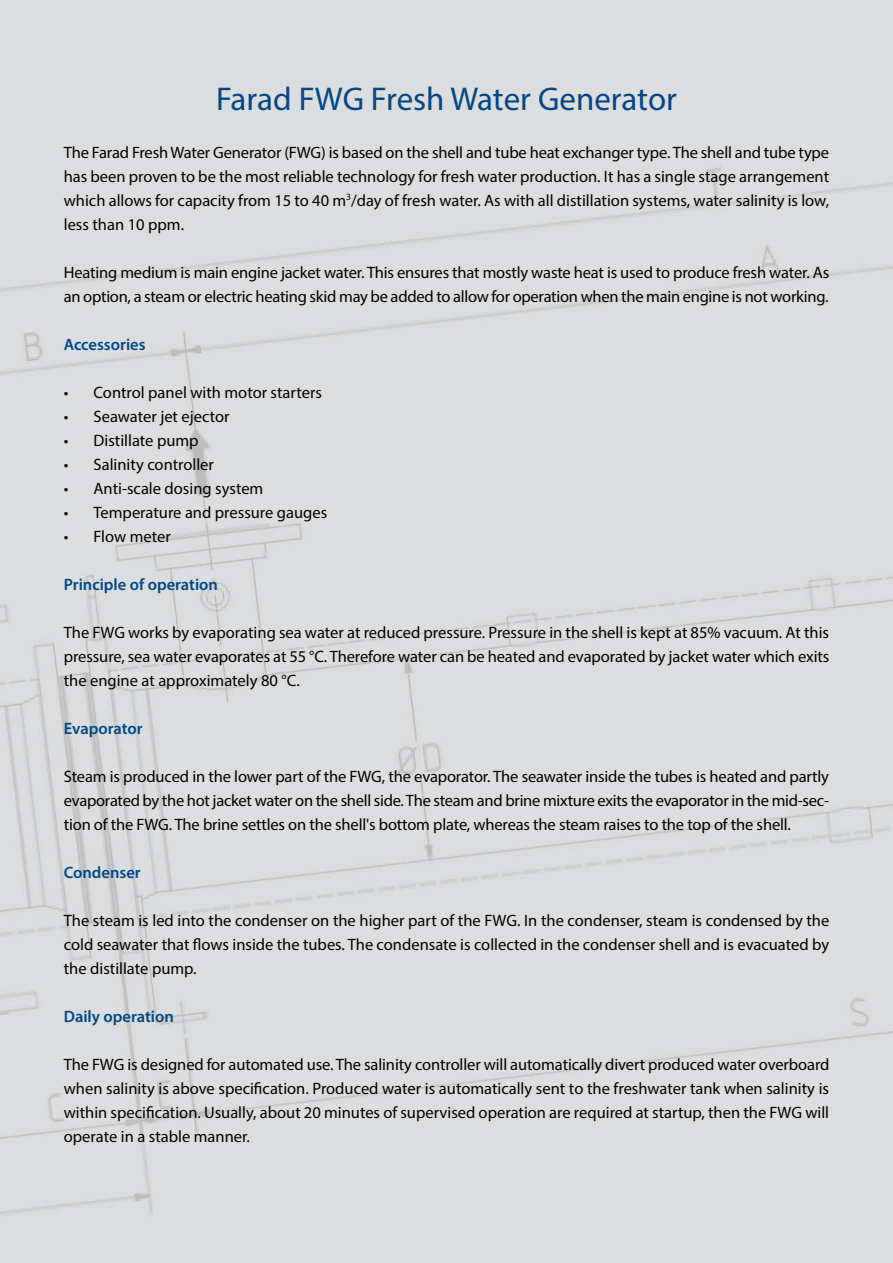
<style>
.page{position:relative;width:893px;height:1263px;background:#dcddde}
.page>*{position:absolute;margin:0;border:0;box-sizing:border-box;transform-origin:0 0}
.t1{font:33px "Myriad Pro";color:#004785}
.t2{font:16.5px/24px "Myriad Pro";letter-spacing:-.005em;color:#000;text-align:justify}
.t3{font:600 16.5px "Myriad Pro";color:#004785}
</style>
<div class="page">
<h1 class="t1" style="left:216px;top:78px;width:462px">Farad FWG Fresh Water Generator</h1>
<p class="t2" style="left:64px;top:140px;width:767px">The Farad Fresh Water Generator (FWG) is based on the shell and tube heat exchanger type. The shell and tube type has been proven to be the most reliable technology for fresh water production. It has a single stage arrangement which allows for capacity from 15 to 40 m<sup>3</sup>/day of fresh water. As with all distillation systems, water salinity is low, less than 10 ppm.</p>
<p class="t2" style="left:64px;top:260px;width:767px">Heating medium is main engine jacket water. This ensures that mostly waste heat is used to produce fresh water. As an option, a steam or electric heating skid may be added to allow for operation when the main engine is not working.</p>
<p class="t3" style="left:64px;top:334px;width:83px">Accessories</p>
<p class="t2" style="left:64px;top:380px;width:260px">• Control panel with motor starters</p>
<p class="t2" style="left:64px;top:404px;width:167px">• Seawater jet ejector</p>
<p class="t2" style="left:64px;top:428px;width:136px">• Distillate pump</p>
<p class="t2" style="left:64px;top:452px;width:152px">• Salinity controller</p>
<p class="t2" style="left:64px;top:476px;width:201px">• Anti-scale dosing system</p>
<p class="t2" style="left:64px;top:500px;width:265px">• Temperature and pressure gauges</p>
<p class="t2" style="left:64px;top:524px;width:109px">• Flow meter</p>
<p class="t3" style="left:64px;top:574px;width:156px">Principle of operation</p>
<p class="t2" style="left:64px;top:620px;width:767px">The FWG works by evaporating sea water at reduced pressure. Pressure in the shell is kept at 85% vacuum. At this pressure, sea water evaporates at 55 °C. Therefore water can be heated and evaporated by jacket water which exits the engine at approximately 80 °C.</p>
<p class="t3" style="left:64px;top:718px;width:80px">Evaporator</p>
<p class="t2" style="left:64px;top:764px;width:767px">Steam is produced in the lower part of the FWG, the evaporator. The seawater inside the tubes is heated and partly evaporated by the hot jacket water on the shell side. The steam and brine mixture exits the evaporator in the mid-sec&shy;tion of the FWG. The brine settles on the shell's bottom plate, whereas the steam raises to the top of the shell.</p>
<p class="t3" style="left:64px;top:862px;width:78px">Condenser</p>
<p class="t2" style="left:64px;top:908px;width:767px">The steam is led into the condenser on the higher part of the FWG. In the condenser, steam is condensed by the cold seawater that flows inside the tubes. The condensate is collected in the condenser shell and is evacuated by the distillate pump.</p>
<p class="t3" style="left:64px;top:1006px;width:112px">Daily operation</p>
<p class="t2" style="left:64px;top:1052px;width:767px">The FWG is designed for automated use. The salinity controller will automatically divert produced water overboard when salinity is above specification. Produced water is automatically sent to the freshwater tank when salinity is within specification. Usually, about 20 minutes of supervised operation are required at startup, then the FWG will operate in a stable manner.</p>
</div>
